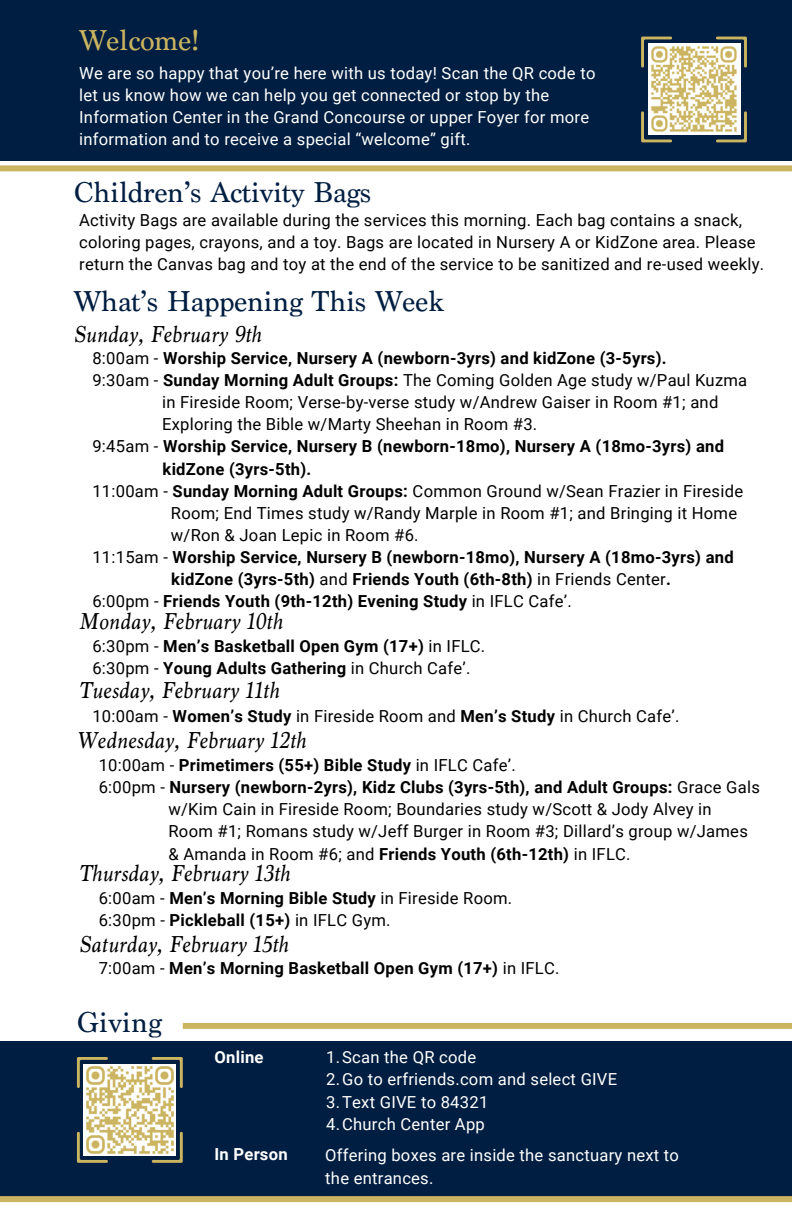
<style>
.page{position:relative;width:792px;height:1224px;background:#fff}
.page>*{position:absolute;margin:0;border:0;box-sizing:border-box;transform-origin:0 0}
.t1{font:30px "Marion Standard";color:#001e41}
.t2{font:30px "Marion Standard";color:#ccb561}
.t3{font:italic 24px "Marion Standard";letter-spacing:.015em;color:#000}
.t4{font:16.6px/22.2px "Roboto";letter-spacing:.015em;color:#000}
.t5{font:700 16.6px/22.2px "Roboto";letter-spacing:.015em;color:#000}
.t6{font:16.6px/22.2px "Roboto";letter-spacing:.015em;color:#fff}
.t7{font:700 16.6px "Roboto";letter-spacing:.015em;color:#fff}
.s1{font-weight:400}
.s2{font-weight:700}
</style>
<div class="page">
<div style="left:0;top:0;width:792px;height:161px;background:#001e41"></div>
<svg style="left:715px;top:37px;width:32px;height:31px"></svg>
<svg style="left:641px;top:37px;width:32px;height:31px"></svg>
<svg style="left:716px;top:111px;width:31px;height:31px"></svg>
<svg style="left:641px;top:111px;width:31px;height:31px"></svg>
<div style="left:648px;top:44px;width:92px;height:91px;background:#fff"></div>
<div style="left:0;top:1041px;width:792px;height:155px;background:#001e41"></div>
<div style="left:183px;top:1023px;width:609px;height:6px;background:#ccb561"></div>
<div style="left:0;top:1196px;width:792px;height:6px;background:#ccb561"></div>
<svg style="left:151px;top:1057px;width:32px;height:31px"></svg>
<svg style="left:77px;top:1057px;width:31px;height:31px"></svg>
<svg style="left:151px;top:1131px;width:32px;height:32px"></svg>
<svg style="left:77px;top:1131px;width:31px;height:32px"></svg>
<div style="left:84px;top:1064px;width:92px;height:92px;background:#fff"></div>
<div style="left:0;top:165px;width:792px;height:6px;background:#ccb561"></div>
<img style="left:651px;top:46px;width:86px;height:86px">
<img style="left:86px;top:1066px;width:88px;height:88px">
<h1 class="t2" style="left:79px;top:23px;width:123px">Welcome!</h1>
<p class="t6" style="left:79px;top:61px;width:518px">We are so happy that you’re here with us today! Scan the QR code to let us know how we can help you get connected or stop by the Information Center in the Grand Concourse or upper Foyer for more information and to receive a special “welcome” gift.</p>
<h1 class="t1" style="left:74px;top:175px;width:299px">Children’s Activity Bags</h1>
<p class="t4" style="left:79px;top:208px;width:686px">Activity Bags are available during the services this morning. Each bag contains a snack, coloring pages, crayons, and a toy. Bags are located in Nursery A or KidZone area. Please return the Canvas bag and toy at the end of the service to be sanitized and re-used weekly.</p>
<h1 class="t1" style="left:74px;top:284px;width:371px">What’s Happening This Week</h1>
<h2 class="t3" style="left:74px;top:320px;width:189px">Sunday, February 9th</h2>
<p class="t5" style="left:92px;top:346px;width:576px"><span class="s1">8:00am -</span> Worship Service, Nursery A (newborn-3yrs) and kidZone (3-5yrs).</p>
<p class="t4" style="left:92px;top:368px;width:656px">9:30am - <span class="s2">Sunday Morning Adult Groups:</span> The Coming Golden Age study w/Paul Kuzma</p>
<p class="t4" style="left:162px;top:391px;width:558px">in Fireside Room; Verse-by-verse study w/Andrew Gaiser in Room #1; and</p>
<p class="t4" style="left:162px;top:413px;width:377px">Exploring the Bible w/Marty Sheehan in Room #3.</p>
<p class="t5" style="left:92px;top:435px;width:633px"><span class="s1">9:45am -</span> Worship Service, Nursery B (newborn-18mo), Nursery A (18mo-3yrs) and</p>
<p class="t5" style="left:163px;top:457px;width:150px">kidZone (3yrs-5th).</p>
<p class="t4" style="left:92px;top:479px;width:652px">11:00am - <span class="s2">Sunday Morning Adult Groups:</span> Common Ground w/Sean Frazier in Fireside</p>
<p class="t4" style="left:171px;top:501px;width:568px">Room; End Times study w/Randy Marple in Room #1; and Bringing it Home</p>
<p class="t4" style="left:171px;top:523px;width:249px">w/Ron &amp; Joan Lepic in Room #6.</p>
<p class="t5" style="left:92px;top:545px;width:643px"><span class="s1">11:15am -</span> Worship Service, Nursery B (newborn-18mo), Nursery A (18mo-3yrs) and</p>
<p class="t5" style="left:171px;top:568px;width:501px">kidZone (3yrs-5th) <span class="s1">and</span> Friends Youth (6th-8th) <span class="s1">in Friends Center</span>.</p>
<p class="t5" style="left:92px;top:590px;width:481px"><span class="s1">6:00pm -</span> Friends Youth (9th-12th) Evening Study <span class="s1">in IFLC Cafe’.</span></p>
<p class="t5" style="left:92px;top:634px;width:394px"><span class="s1">6:30pm -</span> Men’s Basketball Open Gym (17+) <span class="s1">in IFLC.<br>6:30pm -</span> Young Adults Gathering <span class="s1">in Church Cafe’.</span></p>
<p class="t4" style="left:92px;top:705px;width:589px">10:00am - <span class="s2">Women’s Study</span> in Fireside Room and <span class="s2">Men’s Study</span> in Church Cafe’.</p>
<h2 class="t3" style="left:79px;top:607px;width:205px">Monday, February 10th</h2>
<h2 class="t3" style="left:79px;top:676px;width:202px">Tuesday, February 11th</h2>
<h2 class="t3" style="left:77px;top:726px;width:231px">Wednesday, February 12th</h2>
<p class="t5" style="left:99px;top:753px;width:419px"><span class="s1">10:00am -</span> Primetimers (55+) Bible Study <span class="s1">in IFLC Cafe’.</span></p>
<p class="t5" style="left:99px;top:776px;width:663px"><span class="s1">6:00pm -</span> Nursery (newborn-2yrs), Kidz Clubs (3yrs-5th), and Adult Groups: <span class="s1">Grace Gals</span></p>
<p class="t4" style="left:168px;top:798px;width:545px">w/Kim Cain in Fireside Room; Boundaries study w/Scott &amp; Jody Alvey in</p>
<p class="t4" style="left:168px;top:820px;width:581px">Room #1; Romans study w/Jeff Burger in Room #3; Dillard’s group w/James</p>
<p class="t4" style="left:168px;top:842px;width:464px">&amp; Amanda in Room #6; and <span class="s2">Friends Youth (6th-12th)</span> in IFLC.</p>
<h2 class="t3" style="left:79px;top:859px;width:212px">Thursday, February 13th</h2>
<p class="t4" style="left:99px;top:886px;width:415px">6:00am - <span class="s2">Men’s Morning Bible Study</span> in Fireside Room.<br>6:30pm - <span class="s2">Pickleball (15+)</span> in IFLC Gym.</p>
<h2 class="t3" style="left:79px;top:931px;width:211px">Saturday, February 15th</h2>
<p class="t5" style="left:99px;top:957px;width:462px"><span class="s1">7:00am -</span> Men’s Morning Basketball Open Gym (17+) <span class="s1">in IFLC.</span></p>
<h1 class="t1" style="left:77px;top:1005px;width:87px">Giving</h1>
<p class="t7" style="left:214px;top:1046px;width:51px">Online</p>
<p class="t7" style="left:214px;top:1142px;width:75px">In Person</p>
<p class="t6" style="left:326px;top:1046px;width:292px">1.Scan the QR code<br>2.Go to erfriends.com and select GIVE<br>3.Text GIVE to 84321<br>4.Church Center App</p>
<p class="t6" style="left:325px;top:1144px;width:355px">Offering boxes are inside the sanctuary next to the entrances.</p>
</div>
